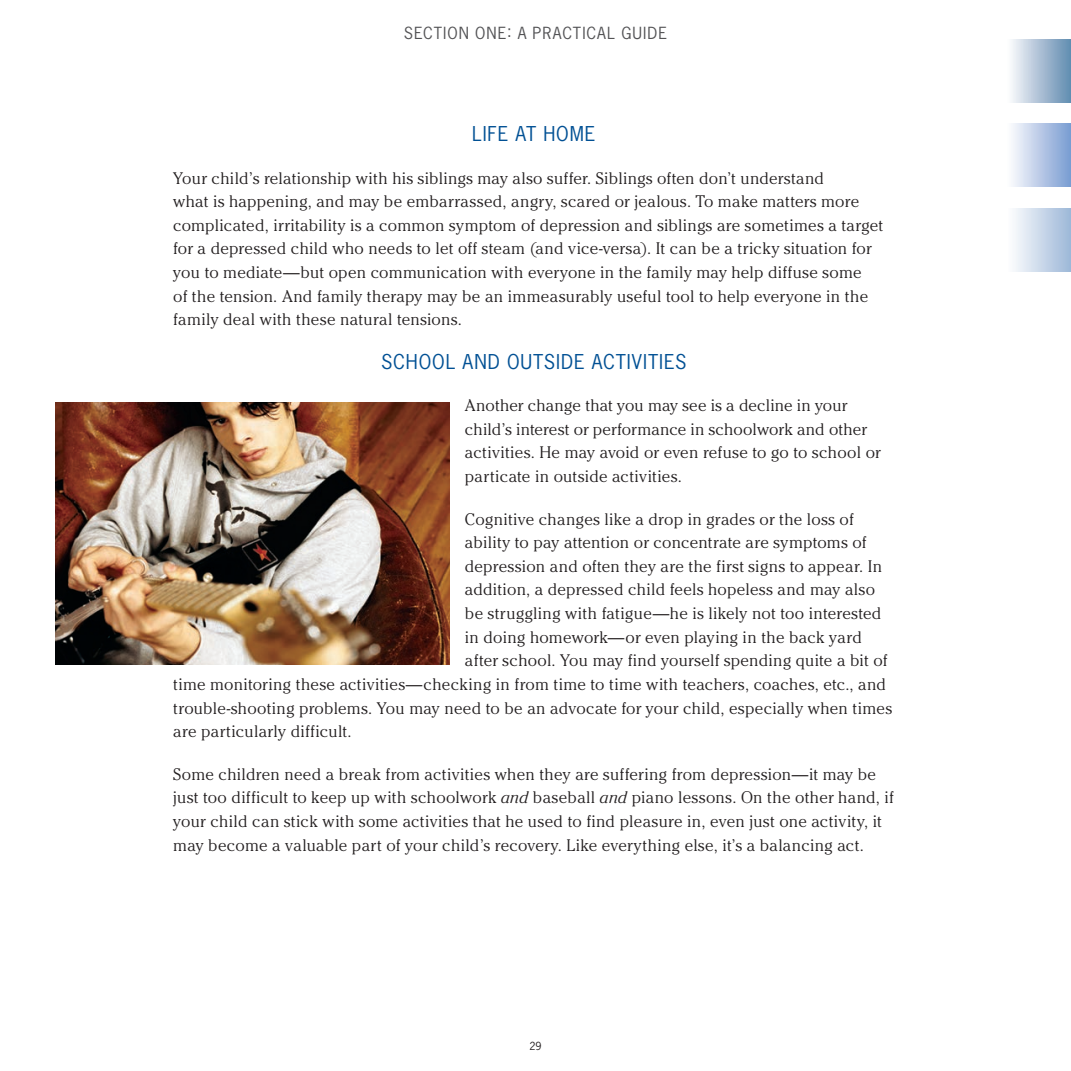
<style>
.page{position:relative;width:1071px;height:1071px;background:#fff}
.page>*{position:absolute;margin:0;border:0;box-sizing:border-box;transform-origin:0 0}
.BODYCOPY_TEXT{font:19.25px "News Gothic Std";letter-spacing:.045em;color:#015094}
.BODYCOPY_TEXT-2{font:300 16.62px/23.6px "Cheltenham Std";letter-spacing:.015em;color:#231f20}
.t1{font:15.75px "News Gothic Std";letter-spacing:.065em;color:#535355}
.t2{font:10.5px "News Gothic Std";color:#231f20}
.s1{font-style:italic}
</style>
<div class="page">
<img style="left:55px;top:403px;width:394px;height:262px">
<div style="left:1007px;top:39px;width:64px;height:63px;background:linear-gradient(to right,#fffdfe,#638db1)"></div>
<div style="left:1007px;top:124px;width:64px;height:63px;background:linear-gradient(to right,#fffeff,#7b9dd2)"></div>
<div style="left:1007px;top:208px;width:64px;height:63px;background:linear-gradient(to right,#fff,#9fb9d8)"></div>
<p class="t1" style="left:404px;top:23px;width:265px">SECTION ONE: A PRACTICAL GUIDE</p>
<p class="BODYCOPY_TEXT" style="left:472px;top:121px;width:125px">LIFE AT HOME</p>
<p class="BODYCOPY_TEXT-2" style="left:173px;top:166px;width:712px">Your child’s relationship with his siblings may also suffer. Siblings often don’t understand<br>what is happening, and may be embarrassed, angry, scared or jealous. To make matters more complicated, irritability is a common symptom of depression and siblings are sometimes a target for a depressed child who needs to let off steam (and vice-versa). It can be a tricky situation for you to mediate—but open communication with everyone in the family may help diffuse some<br>of the tension. And family therapy may be an immeasurably useful tool to help everyone in the family deal with these natural tensions.</p>
<p class="BODYCOPY_TEXT" style="left:381px;top:349px;width:307px">SCHOOL AND OUTSIDE ACTIVITIES</p>
<p class="BODYCOPY_TEXT-2" style="left:465px;top:394px;width:417px">Another change that you may see is a decline in your child’s interest or performance in schoolwork and other activities. He may avoid or even refuse to go to school or particate in outside activities.</p>
<p class="BODYCOPY_TEXT-2" style="left:465px;top:507px;width:390px">Cognitive changes like a drop in grades or the loss of</p>
<p class="BODYCOPY_TEXT-2" style="left:465px;top:531px;width:403px">ability to pay attention or concentrate are symptoms of</p>
<p class="BODYCOPY_TEXT-2" style="left:465px;top:554px;width:419px">depression and often they are the first signs to appear. In</p>
<p class="BODYCOPY_TEXT-2" style="left:465px;top:578px;width:412px">addition, a depressed child feels hopeless and may also</p>
<p class="BODYCOPY_TEXT-2" style="left:465px;top:601px;width:418px">be struggling with fatigue—he is likely not too interested</p>
<p class="BODYCOPY_TEXT-2" style="left:465px;top:625px;width:398px">in doing homework—or even playing in the back yard</p>
<p class="BODYCOPY_TEXT-2" style="left:465px;top:649px;width:424px">after school. You may find yourself spending quite a bit of</p>
<p class="BODYCOPY_TEXT-2" style="left:173px;top:672px;width:714px">time monitoring these activities—checking in from time to time with teachers, coaches, etc., and</p>
<p class="BODYCOPY_TEXT-2" style="left:173px;top:696px;width:720px">trouble-shooting problems. You may need to be an advocate for your child, especially when times</p>
<p class="BODYCOPY_TEXT-2" style="left:173px;top:720px;width:180px">are particularly difficult.</p>
<p class="BODYCOPY_TEXT-2" style="left:173px;top:762px;width:722px">Some children need a break from activities when they are suffering from depression—it may be just too difficult to keep up with schoolwork <span class="s1">and</span> baseball <span class="s1">and</span> piano lessons. On the other hand, if your child can stick with some activities that he used to find pleasure in, even just one activity, it may become a valuable part of your child’s recovery. Like everything else, it’s a balancing act.</p>
<p class="t2" style="left:529px;top:1039px;width:14px">29</p>
</div>
